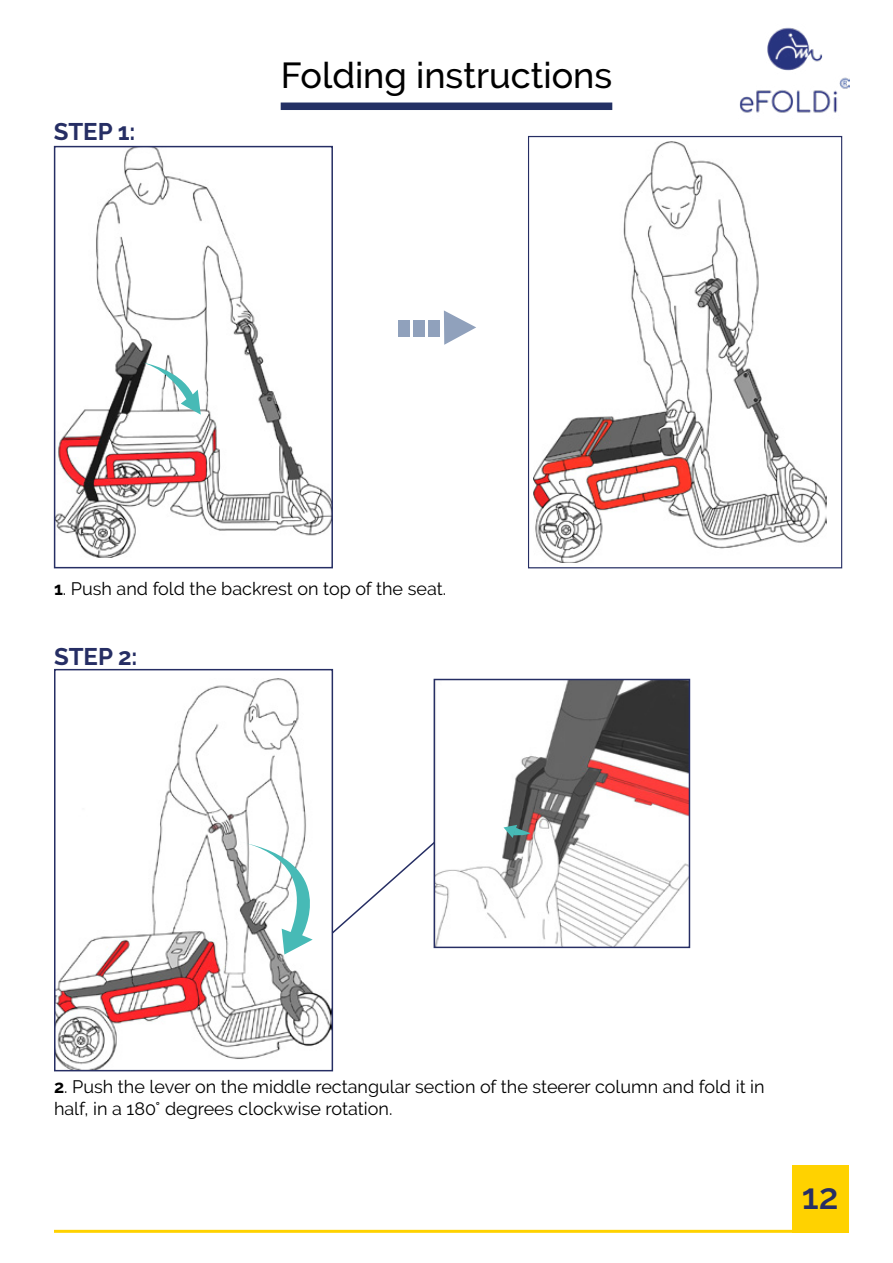
<style>
.page{position:relative;width:893px;height:1263px;background:#fff}
.page>*{position:absolute;margin:0;border:0;box-sizing:border-box;transform-origin:0 0}
.t1{font:500 36px "Raleway";color:#000}
.t2{font:600 36px "Raleway";color:#262e64}
.t3{font:700 24px "Raleway";color:#262e64}
.t4{font:18px/21.6px "Raleway";color:#000}
.s1{font-weight:700}
</style>
<div class="page">
<img style="left:739px;top:27px;width:110px;height:86px">
<div style="left:792px;top:1165px;width:56px;height:68px;background:#ffd200"></div>
<hr style="left:54px;top:1230px;width:785px;height:3px;background:#ffd200">
<img style="left:57px;top:679px;width:273px;height:389px">
<div style="left:54px;top:669px;width:279px;height:402px;border:2px solid #262e64"></div>
<img style="left:437px;top:682px;width:250px;height:263px">
<div style="left:434px;top:679px;width:256px;height:269px;border:2px solid #262e64"></div>
<svg style="left:503px;top:825px;width:28px;height:13px"></svg>
<img style="left:57px;top:149px;width:273px;height:408px">
<div style="left:54px;top:146px;width:279px;height:422px;border:2px solid #262e64"></div>
<div style="left:281px;top:103px;width:331px;height:7px;background:#233064"></div>
<div style="left:398px;top:321px;width:12px;height:16px;background:#90a1bc"></div>
<div style="left:429px;top:321px;width:11px;height:16px;background:#90a1bc"></div>
<div style="left:413px;top:321px;width:12px;height:16px;background:#90a1bc"></div>
<svg style="left:444px;top:310px;width:32px;height:35px"></svg>
<img style="left:533px;top:141px;width:293px;height:422px">
<div style="left:528px;top:136px;width:314px;height:432px;border:1px solid #262e64"></div>
<svg style="left:143px;top:363px;width:58px;height:52px"></svg>
<svg style="left:240px;top:840px;width:197px;height:114px"></svg>
<h2 class="t3" style="left:54px;top:118px;width:83px">STEP 1:</h2>
<h1 class="t1" style="left:281px;top:54px;width:333px">Folding instructions</h1>
<p class="t4" style="left:54px;top:578px;width:394px"><span class="s1">1</span>. Push and fold the backrest on top of the seat.</p>
<h2 class="t3" style="left:54px;top:642px;width:85px">STEP 2:</h2>
<p class="t4" style="left:54px;top:1076px;width:712px"><span class="s1">2</span>. Push the lever on the middle rectangular section of the steerer column and fold it in half, in a 180° degrees clockwise rotation.</p>
<h1 class="t2" style="left:802px;top:1176px;width:38px">12</h1>
</div>
